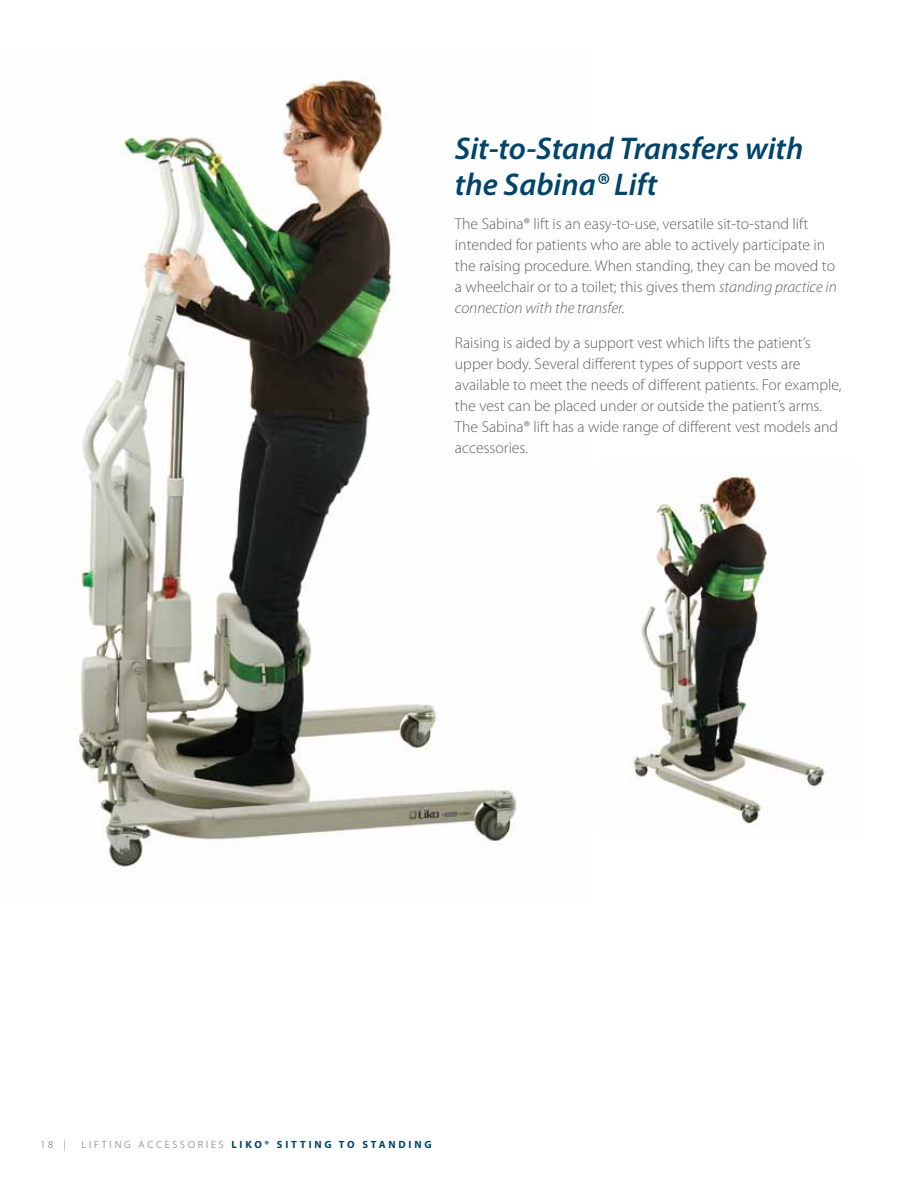
<style>
.page{position:relative;width:918px;height:1188px;background:#fff}
.page>*{position:absolute;margin:0;border:0;box-sizing:border-box;transform-origin:0 0}
.t1{font:italic 600 31.5px/36px "Myriad Pro";color:#00446a}
.t2{font:300 15.75px/21px "Myriad Pro";color:#5f6062}
.t3{font:700 10.5px "Myriad Pro";letter-spacing:.27em;color:#00446a}
.t4{font:300 10.5px "Myriad Pro";letter-spacing:.27em;color:#5f6062}
.s1{font-style:italic}
.s2{font-weight:300;color:#5f6062}
</style>
<div class="page">
<img style="left:76px;top:79px;width:441px;height:792px">
<img style="left:630px;top:472px;width:195px;height:353px">
<h1 class="t1" style="left:455px;top:131px;width:350px">Sit-to-Stand Transfers with the Sabina® Lift</h1>
<p class="t2" style="left:455px;top:214px;width:383px">The Sabina® lift is an easy-to-use, versatile sit-to-stand lift intended for patients who are able to actively participate in the raising procedure. When standing, they can be moved to a wheelchair or to a toilet; this gives them <span class="s1">standing practice in connection with the transfer.</span></p>
<p class="t2" style="left:455px;top:332px;width:388px">Raising is aided by a support vest which lifts the patient’s upper body. Several different types of support vests are available to meet the needs of different patients. For example, the vest can be placed under or outside the patient’s arms.<br>The Sabina® lift has a wide range of different vest models and accessories.</p>
<p class="t4" style="left:40px;top:1138px;width:27px">18 |</p>
<p class="t4" style="left:82px;top:1138px;width:100px">Lift ing Accessor</p>
<p class="t3" style="left:206px;top:1138px;width:226px"><span class="s2">ies</span> LI KO® SI TTI NG TO STANDI NG</p>
</div>
